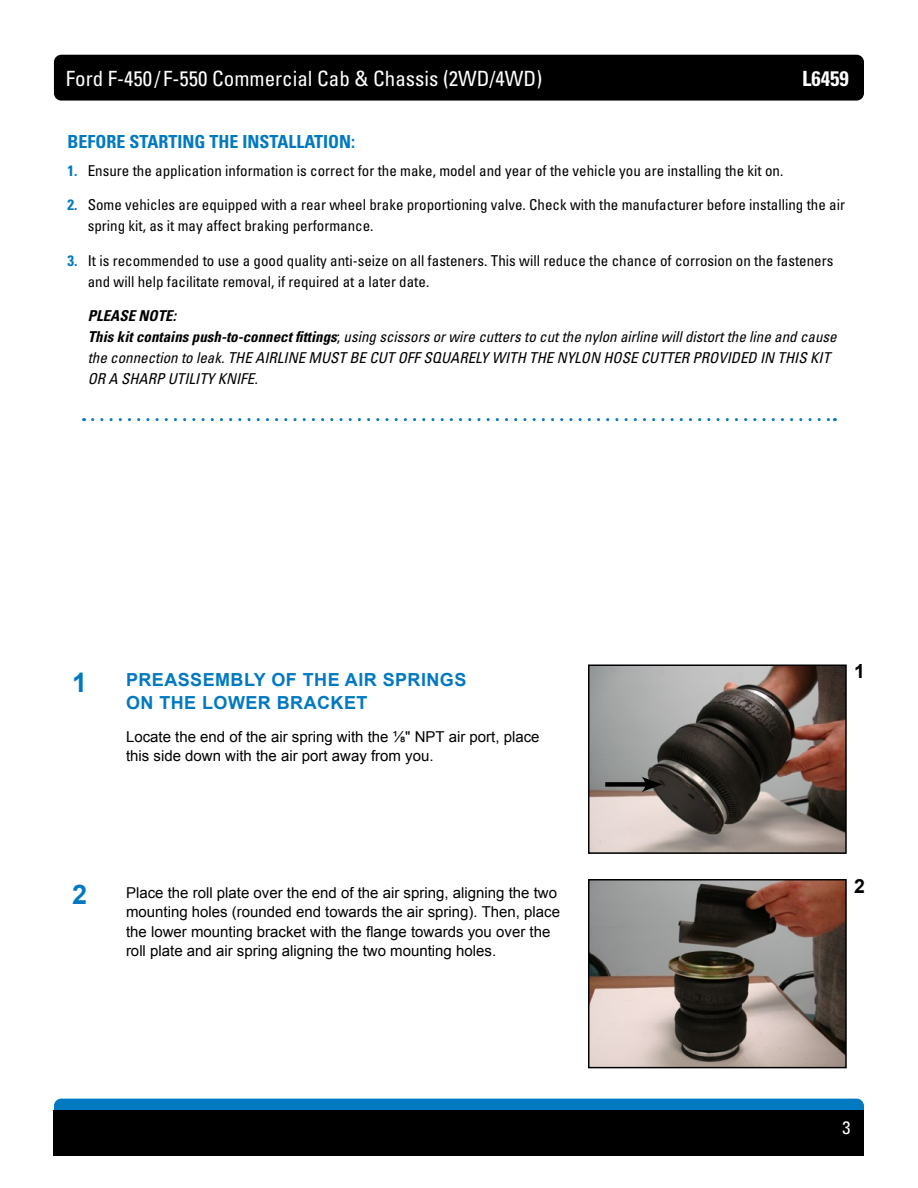
<style>
.page{position:relative;width:918px;height:1188px;background:#fff}
.page>*{position:absolute;margin:0;border:0;box-sizing:border-box;transform-origin:0 0}
.t1{font:700 27px "Arial";color:#0079c1}
.t2{font:condensed 21px "Univers LT Std";color:#fff}
.t3{font:700 condensed 21px "Univers LT Std";color:#fff}
.t4{font:700 19.5px "Arial";color:#000}
.t5{font:700 18px/22.5px "Arial";letter-spacing:.025em;color:#0079c1}
.t6{font:700 condensed 18px "Univers LT Std";color:#0079c1}
.t7{font:condensed 18px "Univers LT Std";color:#fff}
.t8{font:condensed 15px/21px "Univers LT Std";color:#000}
.t9{font:15px/19.5px "Arial";color:#000}
.t10{font:italic condensed 15px/21px "Univers LT Std";color:#000}
.s1{font-weight:700;color:#0079c1}
.s2{font-weight:700}
.s3{font-style:normal}
</style>
<div class="page">
<div style="left:54px;top:55px;width:810px;height:46px;background:#000;border-radius:7px"></div>
<div style="left:54px;top:1099px;width:810px;height:45px;background:#0079c1;border-radius:7px"></div>
<div style="left:54px;top:1110px;width:810px;height:46px;background:#000"></div>
<img style="left:591px;top:667px;width:253px;height:184px">
<div style="left:588px;top:664px;width:259px;height:190px;border:2px solid #000"></div>
<img style="left:591px;top:882px;width:253px;height:183px">
<div style="left:588px;top:879px;width:259px;height:189px;border:2px solid #000"></div>
<div style="left:605px;top:782px;width:45px;height:5px;background:#000"></div>
<svg style="left:642px;top:777px;width:20px;height:15px"></svg>
<svg style="left:93px;top:418px;width:742px;height:3px"></svg>
<h2 class="t2" style="left:66px;top:65px;width:478px">Ford F-450 / F-550 Commercial Cab &amp; Chassis (2WD/4WD)</h2>
<h2 class="t3" style="left:802px;top:65px;width:48px">L6459</h2>
<p class="t6" style="left:68px;top:131px;width:289px">BEFORE STARTING THE INSTALLATION:</p>
<p class="t8" style="left:68px;top:160px;width:717px"><span class="s1">1.</span> Ensure the application information is correct for the make, model and year of the vehicle you are installing the kit on.</p>
<p class="t8" style="left:88px;top:194px;width:759px;text-indent:-20px"><span class="s1">2.</span> Some vehicles are equipped with a rear wheel brake proportioning valve. Check with the manufacturer before installing the air spring kit, as it may affect braking performance.</p>
<p class="t8" style="left:88px;top:250px;width:747px;text-indent:-20px"><span class="s1">3.</span> It is recommended to use a good quality anti-seize on all fasteners. This will reduce the chance of corrosion on the fasteners and will help facilitate removal, if required at a later date.</p>
<p class="t10" style="left:88px;top:305px;width:750px"><span class="s2">PLEASE NOTE:<br>This kit contains push-to-connect fittings</span><span class="s3">;</span> using scissors or wire cutters to cut the nylon airline will distort the line and cause the connection to leak. THE AIRLINE MUST BE CUT OFF SQUARELY WITH THE NYLON HOSE CUTTER PROVIDED IN THIS KIT OR A SHARP UTILITY KNIFE.</p>
<h1 class="t1" style="left:72px;top:665px;width:17px">1</h1>
<p class="t5" style="left:126px;top:669px;width:342px">PREASSEMBLY OF THE AIR SPRINGS<br>ON THE LOWER BRACKET</p>
<p class="t9" style="left:126px;top:727px;width:415px">Locate the end of the air spring with the ⅛" NPT air port, place this side down with the air port away from you.</p>
<h1 class="t1" style="left:72px;top:876px;width:17px">2</h1>
<p class="t9" style="left:126px;top:883px;width:436px">Place the roll plate over the end of the air spring, aligning the two mounting holes (rounded end towards the air spring). Then, place the lower mounting bracket with the flange towards you over the roll plate and air spring aligning the two mounting holes.</p>
<h3 class="t4" style="left:854px;top:659px;width:12px">1</h3>
<h3 class="t4" style="left:854px;top:874px;width:12px">2</h3>
<p class="t7" style="left:843px;top:1116px;width:9px">3</p>
</div>
